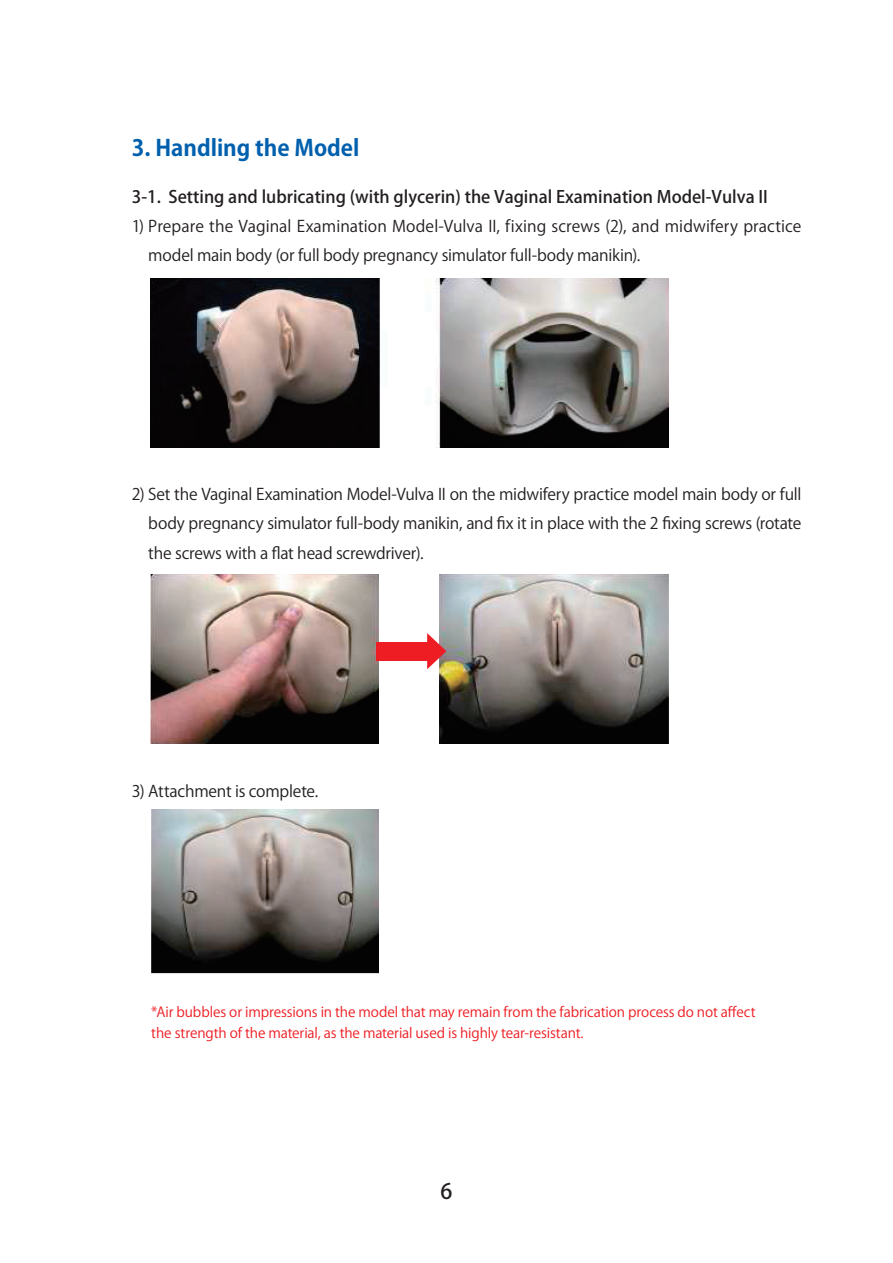
<style>
.page{position:relative;width:893px;height:1263px;background:#fff}
.page>*{position:absolute;margin:0;border:0;box-sizing:border-box;transform-origin:0 0}
.t1{font:700 22.35px "Koz Go Pro";color:#0160ae}
.t2{font:500 21.3px "Koz Go Pro";color:#231f20}
.t3{font:500 16.95px "Koz Go Pro";color:#231f20}
.t4{font:15.9px/29.7px "Koz Go Pro";letter-spacing:-.01em;color:#231f20}
.t5{font:13.8px/21.3px "Koz Go Pro";letter-spacing:-.01em;color:#ee1d23}
</style>
<div class="page">
<img style="left:151px;top:279px;width:518px;height:169px">
<img style="left:151px;top:574px;width:518px;height:169px">
<img style="left:151px;top:809px;width:227px;height:165px">
<div style="left:379px;top:573px;width:60px;height:171px;background:#fff"></div>
<svg style="left:427px;top:633px;width:19px;height:36px"></svg>
<div style="left:376px;top:642px;width:54px;height:18px;background:#ee1d23"></div>
<h1 class="t1" style="left:132px;top:133px;width:229px">3. Handling the Model</h1>
<p class="t3" style="left:132px;top:186px;width:638px">3-1. Setting and lubricating (with glycerin) the Vaginal Examination Model-Vulva II</p>
<p class="t4" style="left:148px;top:211px;width:655px;text-indent:-17px">1) Prepare the Vaginal Examination Model-Vulva II, fixing screws (2), and midwifery practice model main body (or full body pregnancy simulator full-body manikin).</p>
<p class="t4" style="left:148px;top:479px;width:655px;text-align:justify;text-indent:-17px">2) Set the Vaginal Examination Model-Vulva II on the midwifery practice model main body or full body pregnancy simulator full-body manikin, and fix it in place with the 2 fixing screws (rotate the screws with a flat head screwdriver).</p>
<p class="t4" style="left:132px;top:777px;width:188px">3) Attachment is complete.</p>
<p class="t5" style="left:151px;top:1001px;width:606px">*Air bubbles or impressions in the model that may remain from the fabrication process do not affect the strength of the material, as the material used is highly tear-resistant.</p>
<h2 class="t2" style="left:440px;top:1177px;width:13px">6</h2>
</div>
